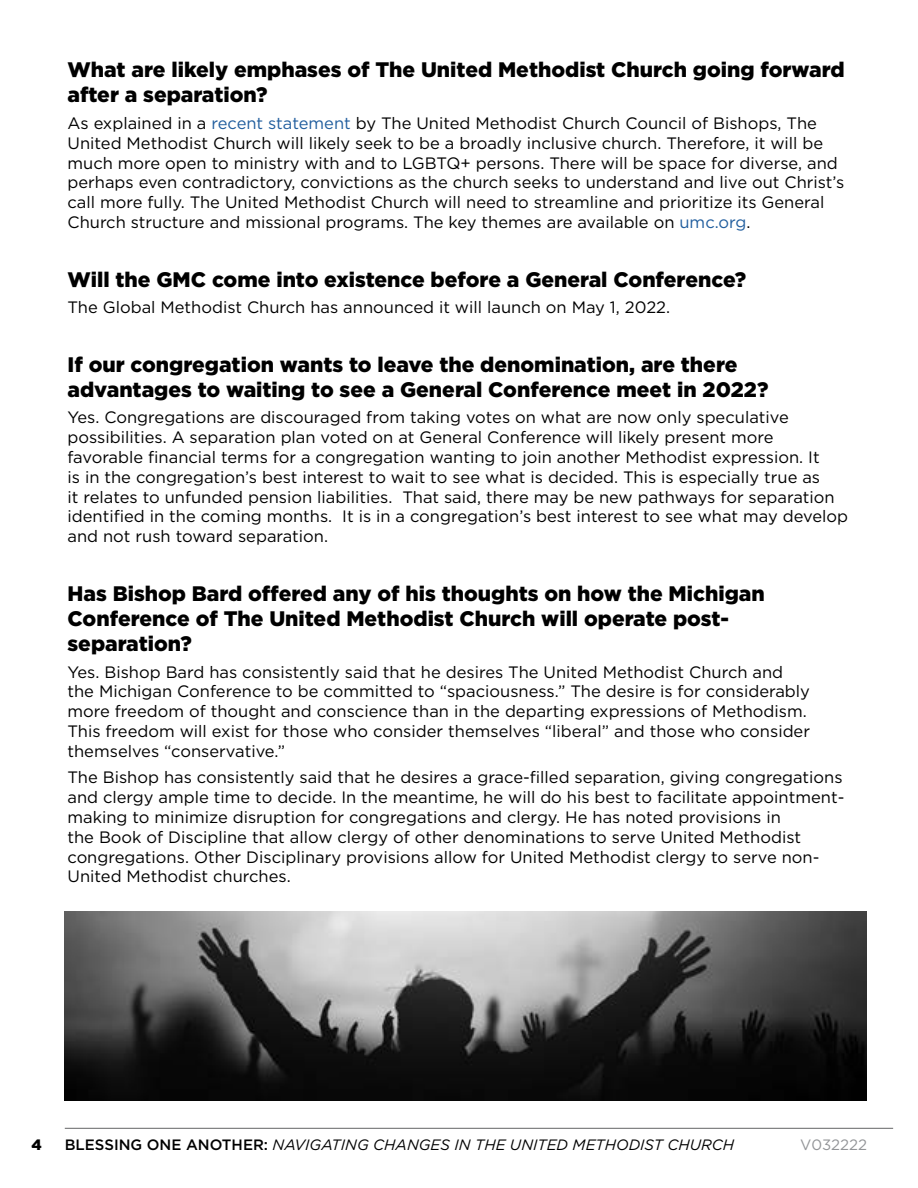
<style>
.page{position:relative;width:918px;height:1188px;background:#fff}
.page>*{position:absolute;margin:0;border:0;box-sizing:border-box;transform-origin:0 0}
.t1{font:900 21px/25.2px "Gotham";color:#000}
.t2{font:16.5px/19.8px "Gotham";color:#000}
.t3{font:italic 15px "Gotham";color:#000}
.t4{font:15px "Gotham";color:#939598}
.t5{font:900 15px "Gotham";color:#000}
.s1{color:#215e9e}
.s2{font-weight:500;font-style:normal}
</style>
<div class="page">
<hr style="left:65px;top:1128px;width:828px;height:1px;background:#636466">
<img style="left:65px;top:912px;width:801px;height:189px">
<p class="t1" style="left:68px;top:57px;width:779px">What are likely emphases of The United Methodist Church going forward after a separation?</p>
<p class="t2" style="left:68px;top:113px;width:778px">As explained in a <span class="s1">recent statement</span> by The United Methodist Church Council of Bishops, The United Methodist Church will likely seek to be a broadly inclusive church. Therefore, it will be much more open to ministry with and to LGBTQ+ persons. There will be space for diverse, and perhaps even contradictory, convictions as the church seeks to understand and live out Christ’s call more fully. The United Methodist Church will need to streamline and prioritize its General Church structure and missional programs. The key themes are available on <span class="s1">umc.org</span>.</p>
<p class="t1" style="left:68px;top:266px;width:680px">Will the GMC come into existence before a General Conference?</p>
<p class="t2" style="left:68px;top:297px;width:604px">The Global Methodist Church has announced it will launch on May 1, 2022.</p>
<p class="t1" style="left:68px;top:351px;width:702px">If our congregation wants to leave the denomination, are there advantages to waiting to see a General Conference meet in 2022?</p>
<p class="t2" style="left:68px;top:407px;width:782px">Yes. Congregations are discouraged from taking votes on what are now only speculative possibilities. A separation plan voted on at General Conference will likely present more favorable financial terms for a congregation wanting to join another Methodist expression. It<br>is in the congregation’s best interest to wait to see what is decided. This is especially true as<br>it relates to unfunded pension liabilities. That said, there may be new pathways for separation identified in the coming months. It is in a congregation’s best interest to see what may develop and not rush toward separation.</p>
<p class="t1" style="left:68px;top:580px;width:699px">Has Bishop Bard offered any of his thoughts on how the Michigan<br>Conference of The United Methodist Church will operate post&shy;separation?</p>
<p class="t2" style="left:68px;top:661px;width:744px">Yes. Bishop Bard has consistently said that he desires The United Methodist Church and the Michigan Conference to be committed to “spaciousness.” The desire is for considerably more freedom of thought and conscience than in the departing expressions of Methodism.<br>This freedom will exist for those who consider themselves “liberal” and those who consider themselves “conservative.”</p>
<p class="t2" style="left:68px;top:767px;width:778px">The Bishop has consistently said that he desires a grace-filled separation, giving congregations and clergy ample time to decide. In the meantime, he will do his best to facilitate appointment&shy;making to minimize disruption for congregations and clergy. He has noted provisions in<br>the Book of Discipline that allow clergy of other denominations to serve United Methodist congregations. Other Disciplinary provisions allow for United Methodist clergy to serve non-United Methodist churches.</p>
<p class="t5" style="left:32px;top:1135px;width:12px">4</p>
<p class="t3" style="left:65px;top:1135px;width:671px"><span class="s2">BLESSING ONE ANOTHER:</span> NAVIGATING CHANGES IN THE UNITED METHODIST CHURCH</p>
<p class="t4" style="left:800px;top:1135px;width:68px">V032222</p>
</div>
